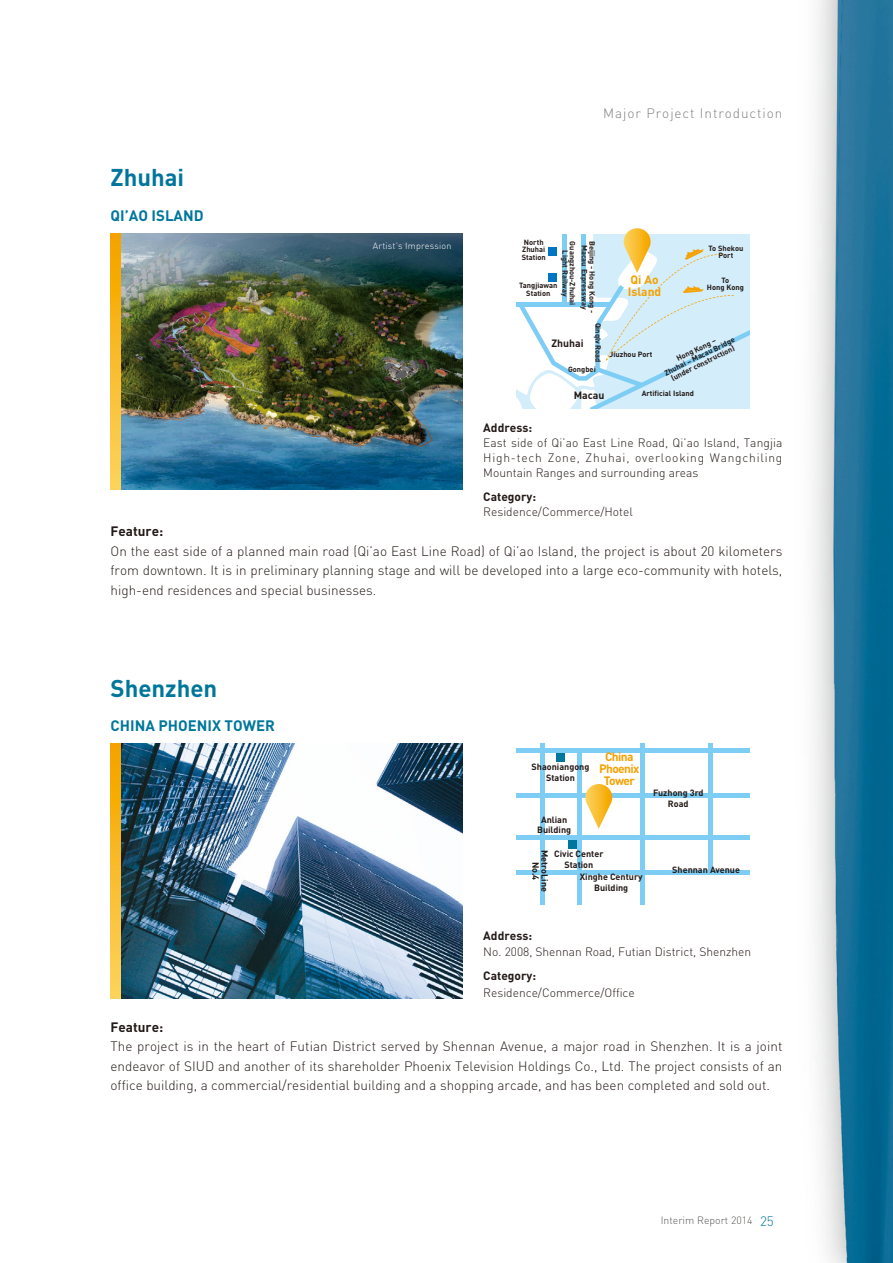
<style>
.page{position:relative;width:893px;height:1263px;background:#fff}
.page>*{position:absolute;margin:0;border:0;box-sizing:border-box;transform-origin:0 0}
.t1{font:700 24px "DIN";color:#00769c}
.t2{font:700 15px "DIN";color:#00769c}
.t3{font:300 13.5px/19.5px "DIN";color:#231916;text-align:justify}
.t4{font:300 13.5px "DIN";letter-spacing:.07em;color:#808080}
.t5{font:700 13.5px "DIN";color:#231916}
.t6{font:300 12px/15px "DIN";color:#231916;text-align:justify}
.t7{font:700 12px "DIN";color:#231916}
.t8{font:700 12px/12px "DIN";letter-spacing:-.05em;color:#f5a100;text-align:center}
.t9{font:700 12px/12px "DIN";color:#f5a100}
.t10{font:300 10.5px "DIN";color:#595857}
.t11{font:700 10.5px "DIN";color:#231916}
.t12{font:700 9px/10.8px "DIN";color:#231916;text-align:center}
.t13{font:300 9px "DIN";letter-spacing:.02em;color:#fff}
.t14{font:700 7.5px/7.5px "DIN";color:#231916;text-align:center}
.s1{font-size:13.5px;color:#00769c}
</style>
<div class="page">
<img style="left:814px;top:0;width:79px;height:1263px">
<svg style="left:111px;top:234px;width:11px;height:255px;background:#ecb631"></svg>
<svg style="left:111px;top:743px;width:11px;height:256px;background:#e4b02e"></svg>
<img style="left:122px;top:743px;width:340px;height:256px">
<div style="left:516px;top:748px;width:234px;height:5px;background:#7dcdf4"></div>
<hr style="left:516px;top:794px;width:234px;height:4px;background:#7dcdf4">
<div style="left:516px;top:835px;width:234px;height:5px;background:#7dcdf4"></div>
<div style="left:516px;top:870px;width:234px;height:5px;background:#7dcdf4"></div>
<div style="left:540px;top:743px;width:5px;height:162px;background:#7dcdf4"></div>
<hr style="left:577px;top:750px;width:4px;height:155px;background:#7dcdf4">
<div style="left:640px;top:743px;width:5px;height:162px;background:#7dcdf4"></div>
<hr style="left:709px;top:743px;width:4px;height:131px;background:#7dcdf4">
<div style="left:556px;top:753px;width:9px;height:8px;background:#00769c"></div>
<div style="left:568px;top:840px;width:9px;height:9px;background:#00769c"></div>
<svg style="left:585px;top:784px;width:27px;height:19px"></svg>
<svg style="left:516px;top:228px;width:234px;height:180px"></svg>
<img style="left:122px;top:234px;width:340px;height:255px">
<h1 class="t1" style="left:111px;top:169px;width:75px">Zhuhai</h1>
<p class="t2" style="left:111px;top:210px;width:95px">QI’AO ISLAND</p>
<p class="t4" style="left:603px;top:108px;width:181px">Major Project Introduction</p>
<p class="t13" style="left:373px;top:243px;width:80px">Artist’s Impression</p>
<p class="t14" style="left:522px;top:239px;width:26px;text-align:left">North<br>Zhuhai<br>Station</p>
<p class="t14" style="left:519px;top:283px;width:40px">Tangjiawan<br>Station</p>
<p class="t14" style="left:576px;top:241px;width:66px;rotate:90deg">Guangzhou-Zhuhai<br>Light Railway</p>
<p class="t14" style="left:595px;top:241px;width:74px;rotate:90deg">Beijing - Hong Kong -<br>Macau Expressway</p>
<p class="t9" style="left:628px;top:275px;width:35px">Qi Ao<br>Island</p>
<p class="t14" style="left:708px;top:245px;width:36px">To Shekou<br>Port</p>
<p class="t14" style="left:707px;top:277px;width:38px">To<br>Hong Kong</p>
<p class="t14" style="left:601px;top:322px;width:42px;rotate:90deg">Qinqlv Road</p>
<p class="t14" style="left:660px;top:364px;width:79px;rotate:-26deg">Hong Kong –<br>Zhuhai – Macau Bridge (under construction)</p>
<p class="t11" style="left:551px;top:339px;width:34px">Zhuhai</p>
<p class="t14" style="left:610px;top:352px;width:44px">Jiuzhou Port</p>
<p class="t14" style="left:642px;top:390px;width:54px">Artificial Island</p>
<p class="t14" style="left:568px;top:366px;width:29px">Gongbei</p>
<p class="t11" style="left:574px;top:391px;width:32px">Macau</p>
<p class="t7" style="left:483px;top:423px;width:50px">Address:</p>
<p class="t6" style="left:483px;top:437px;width:301px">East side of Qi’ao East Line Road, Qi’ao Island, Tangjia High-tech Zone, Zhuhai, overlooking Wangchiling Mountain Ranges and surrounding areas</p>
<p class="t7" style="left:483px;top:492px;width:54px">Category:</p>
<p class="t6" style="left:483px;top:506px;width:151px">Residence/Commerce/Hotel</p>
<p class="t5" style="left:111px;top:526px;width:54px">Feature:</p>
<p class="t3" style="left:111px;top:542px;width:673px">On the east side of a planned main road (Qi’ao East Line Road) of Qi’ao Island, the project is about 20 kilometers from downtown. It is in preliminary planning stage and will be developed into a large eco-community with hotels, high-end residences and special businesses.</p>
<h1 class="t1" style="left:111px;top:679px;width:108px">Shenzhen</h1>
<p class="t2" style="left:111px;top:720px;width:166px">CHINA PHOENIX TOWER</p>
<p class="t12" style="left:532px;top:762px;width:59px">Shaoniangong<br>Station</p>
<p class="t8" style="left:599px;top:752px;width:42px">China<br>Phoenix<br>Tower</p>
<p class="t12" style="left:537px;top:815px;width:36px">Anlian<br>Building</p>
<p class="t12" style="left:554px;top:850px;width:51px">Civic Center<br>Station</p>
<p class="t12" style="left:548px;top:850px;width:43px;line-height:9px;rotate:90deg">MetroLine<br>No.4</p>
<p class="t12" style="left:580px;top:872px;width:64px">Xinghe Century<br>Building</p>
<p class="t12" style="left:653px;top:789px;width:52px">Fuzhong 3rd<br>Road</p>
<p class="t12" style="left:672px;top:866px;width:69px">Shennan Avenue</p>
<p class="t7" style="left:483px;top:931px;width:50px">Address:</p>
<p class="t6" style="left:483px;top:946px;width:269px">No. 2008, Shennan Road, Futian District, Shenzhen</p>
<p class="t7" style="left:483px;top:972px;width:54px">Category:</p>
<p class="t6" style="left:483px;top:986px;width:153px">Residence/Commerce/Office</p>
<p class="t5" style="left:111px;top:1022px;width:54px">Feature:</p>
<p class="t3" style="left:111px;top:1038px;width:673px">The project is in the heart of Futian District served by Shennan Avenue, a major road in Shenzhen. It is a joint endeavor of SIUD and another of its shareholder Phoenix Television Holdings Co., Ltd. The project consists of an office building, a commercial/residential building and a shopping arcade, and has been completed and sold out.</p>
<p class="t10" style="left:661px;top:1216px;width:115px">Interim Report 2014 <span class="s1">25</span></p>
</div>
